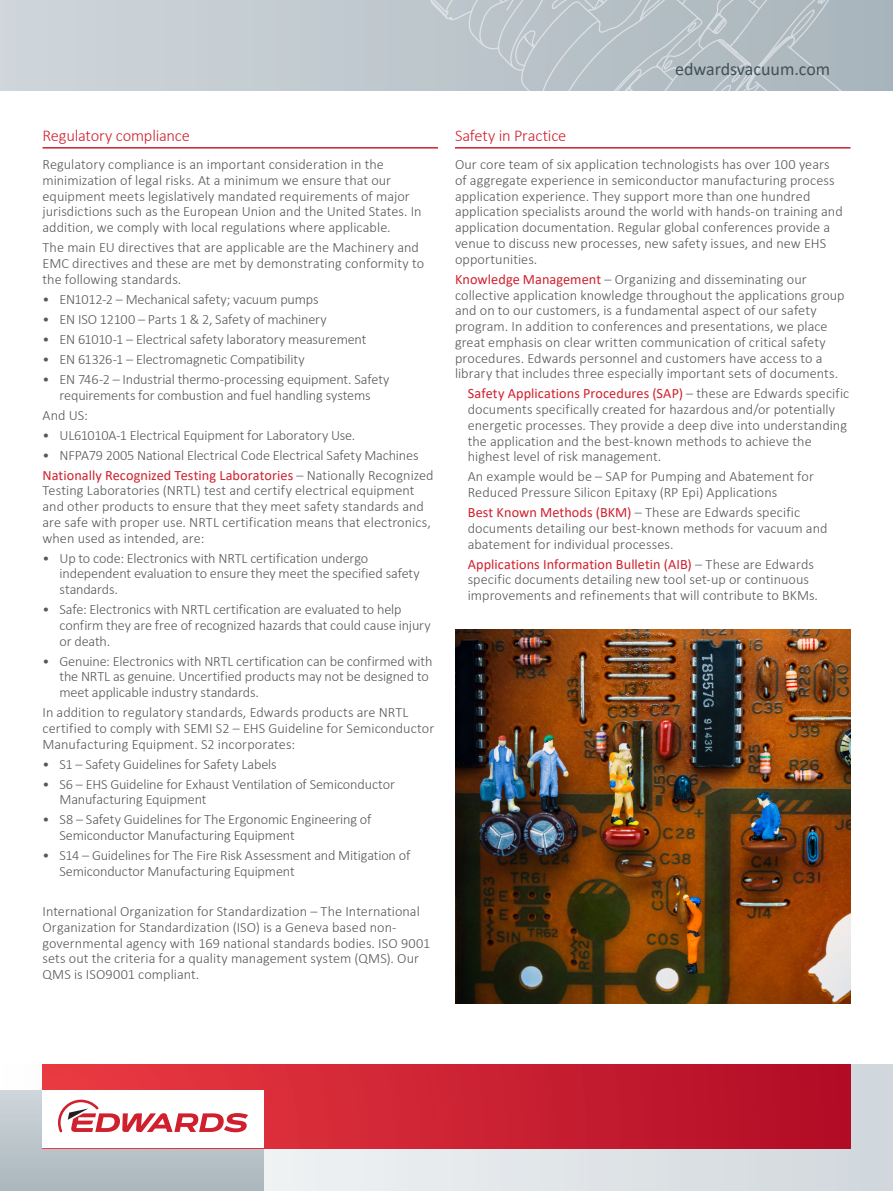
<style>
.page{position:relative;width:893px;height:1191px;background:#fff}
.page>*{position:absolute;margin:0;border:0;box-sizing:border-box;transform-origin:0 0}
.URL{font:18px "Calibri";color:#425159}
.Body_Head_1_UL{font:300 16.5px "Calibri";letter-spacing:-.015em;color:#d0202e}
.Body{font:300 14.25px/15.8px "Calibri";color:#57585a}
.Body_Indent{font:300 14.25px/15.8px "Calibri";letter-spacing:.005em;color:#57585a}
.s1{font-weight:400;color:#d0202e}
</style>
<div class="page">
<svg style="left:42px;top:1064px;width:851px;height:127px;background:#dddade"></svg>
<svg style="left:0;top:1090px;width:264px;height:101px;background:#b6bdc3"></svg>
<div style="left:43px;top:1065px;width:808px;height:83px;background:linear-gradient(to right,#eb3c43,#b00b26)"></div>
<div style="left:42px;top:1090px;width:222px;height:58px;background:#fff"></div>
<svg style="left:58px;top:1099px;width:190px;height:33px"></svg>
<div style="left:0;top:0;width:893px;height:90px;background:#c9d0d5"></div>
<svg style="left:340px;top:0;width:553px;height:149px"></svg>
<hr style="left:43px;top:147px;width:395px;height:2px;background:#d0202e">
<hr style="left:455px;top:147px;width:395px;height:2px;background:#d0202e">
<img style="left:455px;top:629px;width:395px;height:374px">
<p class="URL" style="left:675px;top:56px;width:157px">edwardsvacuum.com</p>
<p class="Body_Head_1_UL" style="left:43px;top:125px;width:149px">Regulatory compliance</p>
<p class="Body" style="left:43px;top:156px;width:381px">Regulatory compliance is an important consideration in the minimization of legal risks. At a minimum we ensure that our equipment meets legislatively mandated requirements of major jurisdictions such as the European Union and the United States. In addition, we comply with local regulations where applicable.</p>
<p class="Body" style="left:43px;top:239px;width:383px">The main EU directives that are applicable are the Machinery and<br>EMC directives and these are met by demonstrating conformity to the following standards.</p>
<p class="Body" style="left:43px;top:291px;width:278px">• EN1012-2 – Mechanical safety; vacuum pumps</p>
<p class="Body" style="left:43px;top:311px;width:286px">• EN ISO 12100 – Parts 1 &amp; 2, Safety of machinery</p>
<p class="Body" style="left:43px;top:331px;width:325px">• EN 61010-1 – Electrical safety laboratory measurement</p>
<p class="Body" style="left:43px;top:351px;width:264px">• EN 61326-1 – Electromagnetic Compatibility</p>
<p class="Body" style="left:43px;top:371px;width:348px;text-align:center">• EN 746-2 – Industrial thermo-processing equipment. Safety requirements for combustion and fuel handling systems</p>
<p class="Body" style="left:43px;top:407px;width:47px">And US:</p>
<p class="Body" style="left:43px;top:427px;width:314px">• UL61010A-1 Electrical Equipment for Laboratory Use.</p>
<p class="Body" style="left:43px;top:447px;width:377px">• NFPA79 2005 National Electrical Code Electrical Safety Machines</p>
<p class="Body" style="left:43px;top:467px;width:393px"><span class="s1">Nationally Recognized Testing Laboratories</span> – Nationally Recognized Testing Laboratories (NRTL) test and certify electrical equipment and other products to ensure that they meet safety standards and are safe with proper use. NRTL certification means that electronics, when used as intended, are:</p>
<p class="Body" style="left:60px;top:550px;width:362px;text-indent:-17px">• Up to code: Electronics with NRTL certification undergo independent evaluation to ensure they meet the specified safety standards.</p>
<p class="Body" style="left:60px;top:601px;width:373px;text-indent:-17px">• Safe: Electronics with NRTL certification are evaluated to help confirm they are free of recognized hazards that could cause injury or death.</p>
<p class="Body" style="left:60px;top:653px;width:374px;text-indent:-17px">• Genuine: Electronics with NRTL certification can be confirmed with the NRTL as genuine. Uncertified products may not be designed to meet applicable industry standards.</p>
<p class="Body" style="left:43px;top:704px;width:393px">In addition to regulatory standards, Edwards products are NRTL certified to comply with SEMI S2 – EHS Guideline for Semiconductor<br>Manufacturing Equipment. S2 incorporates:</p>
<p class="Body" style="left:43px;top:756px;width:236px">• S1 – Safety Guidelines for Safety Labels</p>
<p class="Body" style="left:60px;top:776px;width:337px;text-indent:-17px">• S6 – EHS Guideline for Exhaust Ventilation of Semiconductor<br>Manufacturing Equipment</p>
<p class="Body" style="left:60px;top:811px;width:313px;text-indent:-17px">• S8 – Safety Guidelines for The Ergonomic Engineering of<br>Semiconductor Manufacturing Equipment</p>
<p class="Body" style="left:60px;top:847px;width:352px;text-indent:-17px">• S14 – Guidelines for The Fire Risk Assessment and Mitigation of<br>Semiconductor Manufacturing Equipment</p>
<p class="Body" style="left:43px;top:903px;width:389px">International Organization for Standardization – The International Organization for Standardization (ISO) is a Geneva based non&shy;governmental agency with 169 national standards bodies. ISO 9001 sets out the criteria for a quality management system (QMS). Our QMS is ISO9001 compliant.</p>
<p class="Body_Head_1_UL" style="left:455px;top:125px;width:113px">Safety in Practice</p>
<p class="Body" style="left:455px;top:156px;width:389px">Our core team of six application technologists has over 100 years of aggregate experience in semiconductor manufacturing process application experience. They support more than one hundred application specialists around the world with hands-on training and application documentation. Regular global conferences provide a venue to discuss new processes, new safety issues, and new EHS opportunities.</p>
<p class="Body" style="left:455px;top:271px;width:391px"><span class="s1">Knowledge Management</span> – Organizing and disseminating our collective application knowledge throughout the applications group and on to our customers, is a fundamental aspect of our safety program. In addition to conferences and presentations, we place great emphasis on clear written communication of critical safety procedures. Edwards personnel and customers have access to a library that includes three especially important sets of documents.</p>
<p class="Body_Indent" style="left:468px;top:385px;width:383px"><span class="s1">Safety Applications Procedures (SAP)</span> – these are Edwards specific documents specifically created for hazardous and/or potentially energetic processes. They provide a deep dive into understanding the application and the best-known methods to achieve the highest level of risk management.</p>
<p class="Body_Indent" style="left:468px;top:468px;width:348px">An example would be – SAP for Pumping and Abatement for<br>Reduced Pressure Silicon Epitaxy (RP Epi) Applications</p>
<p class="Body_Indent" style="left:468px;top:504px;width:361px"><span class="s1">Best Known Methods (BKM)</span> – These are Edwards specific documents detailing our best-known methods for vacuum and abatement for individual processes.</p>
<p class="Body_Indent" style="left:468px;top:556px;width:352px"><span class="s1">Applications Information Bulletin (AIB)</span> – These are Edwards specific documents detailing new tool set-up or continuous improvements and refinements that will contribute to BKMs.</p>
</div>
